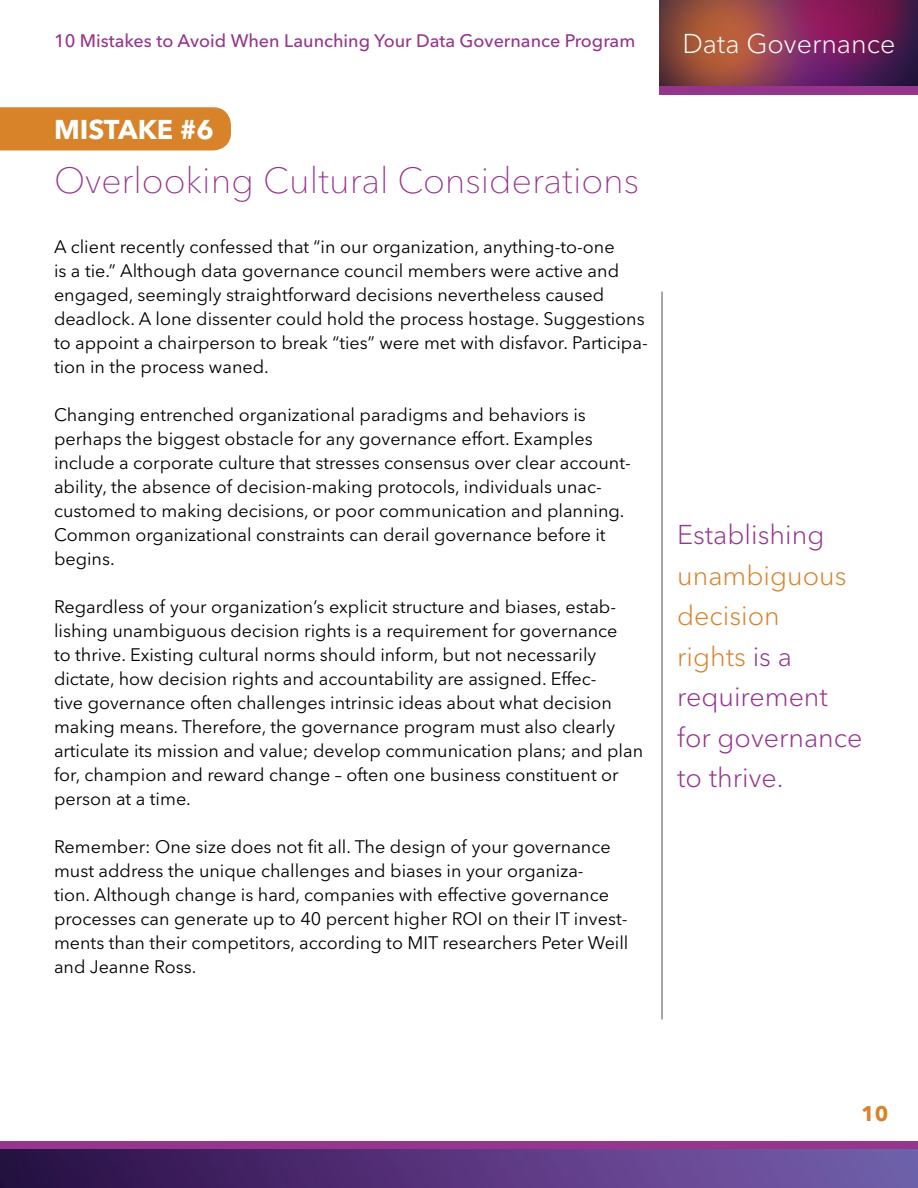
<style>
.page{position:relative;width:918px;height:1188px;background:#fff}
.page>*{position:absolute;margin:0;border:0;box-sizing:border-box;transform-origin:0 0}
.Subheaders{font:100 36px "Avenir Next W1 G";color:#95358c}
.New_Call-Out{font:300 27px/40.5px "Avenir Next W1 G";color:#95358c}
.t1{font:300 27px "Avenir Next W1 G";color:#fff}
.Headers{font:700 27px "Avenir Next W1 G";color:#fff}
.t2{font:700 21px "Avenir Next W1 G";color:#d8832a}
.t3{font:18px/24px "Avenir Next W1 G";color:#000}
.t4{font:500 18px "Avenir Next W1 G";color:#95358c}
.s1{color:#d8832a}
</style>
<div class="page">
<img style="left:660px;top:0;width:258px;height:86px">
<hr style="left:661px;top:292px;width:2px;height:728px;background:#8a8a8d">
<div style="left:660px;top:86px;width:258px;height:9px;background:#95358c"></div>
<div style="left:0;top:1142px;width:918px;height:8px;background:#95358c"></div>
<img style="left:0;top:1150px;width:918px;height:38px">
<div style="left:0;top:107px;width:231px;height:43px;background:#d8832a"></div>
<p class="t4" style="left:54px;top:30px;width:583px">10 Mistakes to Avoid When Launching Your Data Governance Program</p>
<p class="Headers" style="left:54px;top:113px;width:161px">MISTAKE #6</p>
<p class="Subheaders" style="left:54px;top:159px;width:587px">Overlooking Cultural Considerations</p>
<p class="t3" style="left:54px;top:235px;width:595px">A client recently confessed that “in our organization, anything-to-one<br>is a tie.” Although data governance council members were active and engaged, seemingly straightforward decisions nevertheless caused deadlock. A lone dissenter could hold the process hostage. Suggestions to appoint a chairperson to break “ties” were met with disfavor. Participa&shy;tion in the process waned.</p>
<p class="t3" style="left:54px;top:403px;width:578px">Changing entrenched organizational paradigms and behaviors is perhaps the biggest obstacle for any governance effort. Examples include a corporate culture that stresses consensus over clear account&shy;ability, the absence of decision-making protocols, individuals unac&shy;customed to making decisions, or poor communication and planning.<br>Common organizational constraints can derail governance before it begins.</p>
<p class="t3" style="left:54px;top:595px;width:591px">Regardless of your organization’s explicit structure and biases, estab&shy;lishing unambiguous decision rights is a requirement for governance<br>to thrive. Existing cultural norms should inform, but not necessarily dictate, how decision rights and accountability are assigned. Effec-<br>tive governance often challenges intrinsic ideas about what decision making means. Therefore, the governance program must also clearly articulate its mission and value; develop communication plans; and plan for, champion and reward change – often one business constituent or person at a time.</p>
<p class="t3" style="left:54px;top:835px;width:576px">Remember: One size does not fit all. The design of your governance must address the unique challenges and biases in your organiza-<br>tion. Although change is hard, companies with effective governance processes can generate up to 40 percent higher ROI on their IT invest&shy;ments than their competitors, according to MIT researchers Peter Weill and Jeanne Ross.</p>
<h2 class="t1" style="left:682px;top:28px;width:215px">Data Governance</h2>
<p class="New_Call-Out" style="left:677px;top:515px;width:187px">Establishing <span class="s1">unambiguous decision<br>rights</span> is a requirement for governance to thrive.</p>
<p class="t2" style="left:861px;top:1101px;width:29px">10</p>
</div>
